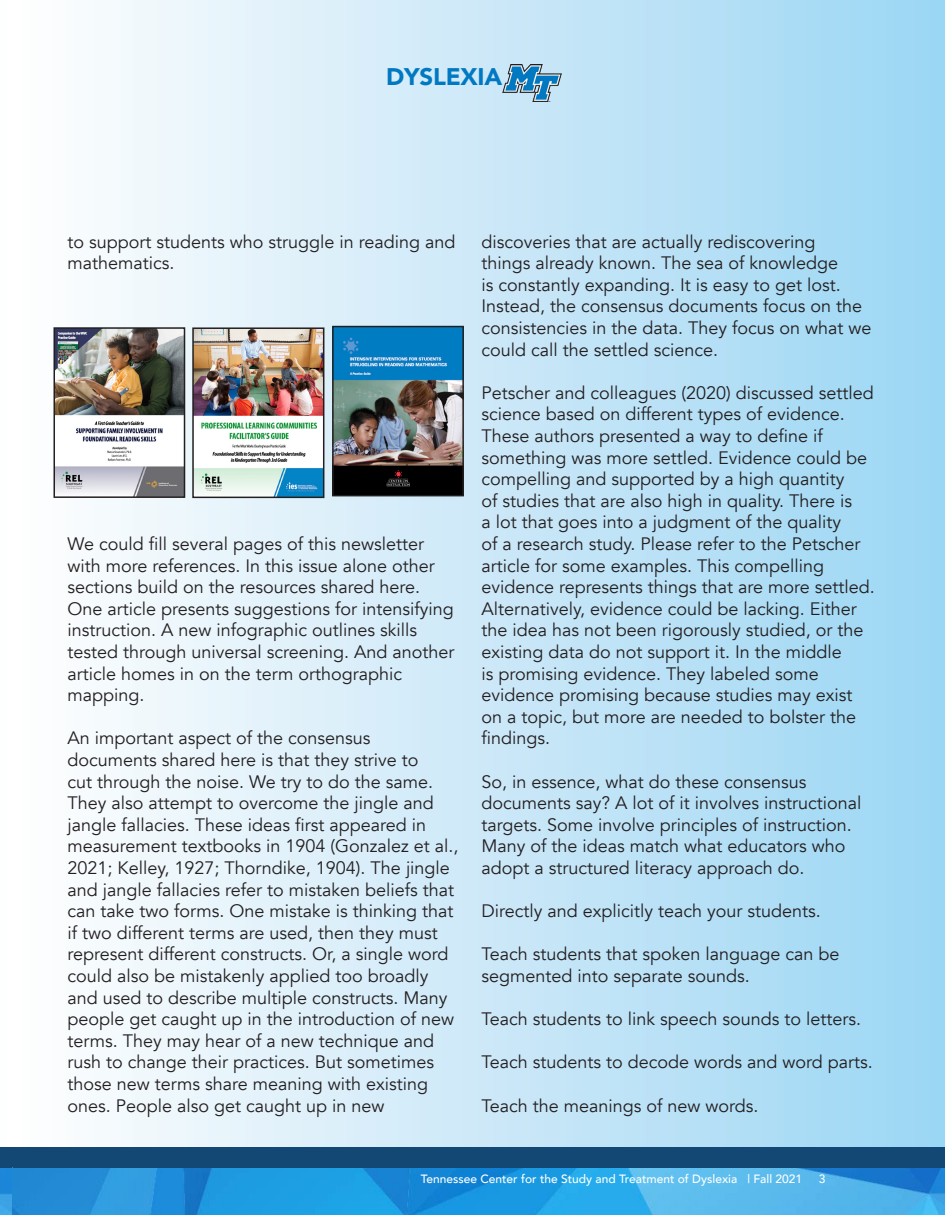
<style>
.page{position:relative;width:945px;height:1215px;background:#fff}
.page>*{position:absolute;margin:0;border:0;box-sizing:border-box;transform-origin:0 0}
.t1{font:900 24px "Avenir";letter-spacing:-.01em;color:#0079c2}
.t2{font:18px/21.6px "Avenir";color:#231f20}
.t3{font:500 12px "Avenir";color:#fff}
</style>
<div class="page">
<div style="left:15px;top:0;width:929px;height:1210px;background:linear-gradient(to right,#fefdfd,#9cd6f3)"></div>
<img style="left:0;top:1168px;width:13px;height:47px">
<div style="left:0;top:1148px;width:27px;height:20px;background:#144874"></div>
<img style="left:13px;top:1168px;width:932px;height:47px">
<div style="left:14px;top:1148px;width:931px;height:20px;background:#144874"></div>
<img style="left:502px;top:65px;width:59px;height:37px">
<img style="left:57px;top:330px;width:125px;height:165px">
<div style="left:54px;top:327px;width:131px;height:171px;border:2px solid #231f20"></div>
<img style="left:195px;top:330px;width:126px;height:165px">
<div style="left:192px;top:327px;width:132px;height:171px;border:2px solid #231f20"></div>
<img style="left:335px;top:329px;width:126px;height:164px">
<div style="left:332px;top:326px;width:132px;height:170px;border:2px solid #231f20"></div>
<p class="t1" style="left:386px;top:56px;width:118px">DYSLEXIA</p>
<p class="t2" style="left:68px;top:231px;width:389px">to support students who struggle in reading and mathematics.</p>
<p class="t2" style="left:68px;top:533px;width:388px">We could fill several pages of this newsletter with more references. In this issue alone other sections build on the resources shared here.<br>One article presents suggestions for intensifying instruction. A new infographic outlines skills tested through universal screening. And another article homes in on the term orthographic mapping.</p>
<p class="t2" style="left:68px;top:728px;width:393px">An important aspect of the consensus documents shared here is that they strive to<br>cut through the noise. We try to do the same.<br>They also attempt to overcome the jingle and jangle fallacies. These ideas first appeared in measurement textbooks in 1904 (Gonzalez et al., 2021; Kelley, 1927; Thorndike, 1904). The jingle and jangle fallacies refer to mistaken beliefs that can take two forms. One mistake is thinking that if two different terms are used, then they must represent different constructs. Or, a single word could also be mistakenly applied too broadly and used to describe multiple constructs. Many people get caught up in the introduction of new terms. They may hear of a new technique and rush to change their practices. But sometimes those new terms share meaning with existing ones. People also get caught up in new</p>
<p class="t2" style="left:482px;top:231px;width:392px">discoveries that are actually rediscovering<br>things already known. The sea of knowledge<br>is constantly expanding. It is easy to get lost.<br>Instead, the consensus documents focus on the consistencies in the data. They focus on what we could call the settled science.</p>
<p class="t2" style="left:482px;top:382px;width:395px">Petscher and colleagues (2020) discussed settled science based on different types of evidence.<br>These authors presented a way to define if something was more settled. Evidence could be compelling and supported by a high quantity<br>of studies that are also high in quality. There is<br>a lot that goes into a judgment of the quality<br>of a research study. Please refer to the Petscher article for some examples. This compelling evidence represents things that are more settled.<br>Alternatively, evidence could be lacking. Either the idea has not been rigorously studied, or the existing data do not support it. In the middle<br>is promising evidence. They labeled some evidence promising because studies may exist on a topic, but more are needed to bolster the findings.</p>
<p class="t2" style="left:482px;top:771px;width:381px">So, in essence, what do these consensus documents say? A lot of it involves instructional targets. Some involve principles of instruction.<br>Many of the ideas match what educators who adopt a structured literacy approach do.</p>
<p class="t2" style="left:482px;top:900px;width:341px">Directly and explicitly teach your students.</p>
<p class="t2" style="left:482px;top:944px;width:360px">Teach students that spoken language can be segmented into separate sounds.</p>
<p class="t2" style="left:482px;top:1008px;width:381px">Teach students to link speech sounds to letters.</p>
<p class="t2" style="left:482px;top:1052px;width:393px">Teach students to decode words and word parts.</p>
<p class="t2" style="left:482px;top:1095px;width:279px">Teach the meanings of new words.</p>
<p class="t3" style="left:421px;top:1168px;width:383px">Tennessee Center for the Study and Treatment of Dyslexia | Fall 2021</p>
<p class="t3" style="left:819px;top:1168px;width:8px">3</p>
</div>
